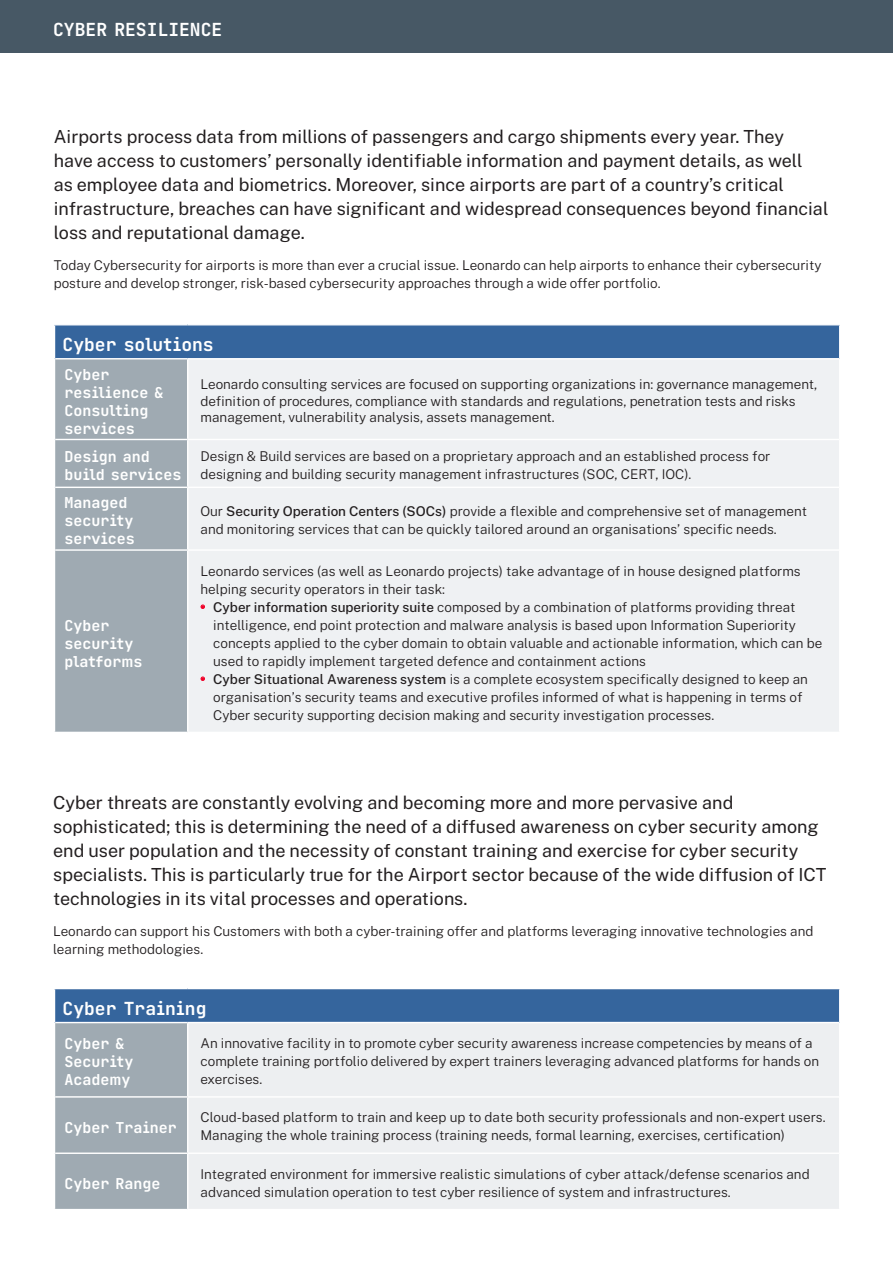
<style>
.page{position:relative;width:893px;height:1263px;background:#fff}
.page>*{position:absolute;margin:0;border:0;box-sizing:border-box;transform-origin:0 0}
.Testo_big_-_12_auto{font:18px/24px "Public Sans";color:#231f20}
.Titolo_1_-_12_auto{font:18px "Tekne LDO Variable";color:#fff}
.Title_2_-_14_18_whit{font:18px "Tekne LDO Variable";color:#fff}
.Titolo-1_Tabella_whi{font:15px/18px "Tekne LDO Variable";color:#fff}
.Testo_-_9_auto{font:300 13.5px/18px "Public Sans";color:#231f20}
.s1{font-weight:500}
.s2{font-weight:700;color:#ef0027}
</style>
<div class="page">
<div style="left:0;top:0;width:893px;height:53px;background:#475865"></div>
<div style="left:54px;top:325px;width:786px;height:34px;background:#35659d"></div>
<svg style="left:55px;top:359px;width:132px;height:373px;background:#a1abb3"></svg>
<div style="left:189px;top:360px;width:650px;height:372px;background:#eff1f3"></div>
<hr style="left:54px;top:325px;width:1px;height:34px;background:#fff">
<hr style="left:839px;top:325px;width:1px;height:34px;background:#fff">
<hr style="left:55px;top:549px;width:133px;height:2px;background:#fff">
<hr style="left:188px;top:549px;width:651px;height:2px;background:#fff">
<hr style="left:55px;top:358px;width:133px;height:1px;background:#fff">
<hr style="left:55px;top:439px;width:133px;height:1px;background:#fff">
<hr style="left:188px;top:358px;width:651px;height:1px;background:#fff">
<hr style="left:188px;top:439px;width:651px;height:1px;background:#fff">
<hr style="left:55px;top:487px;width:133px;height:1px;background:#fff">
<hr style="left:188px;top:487px;width:651px;height:1px;background:#fff">
<div style="left:54px;top:988px;width:786px;height:34px;background:#35659d"></div>
<div style="left:55px;top:1023px;width:132px;height:186px;background:#9faab2"></div>
<div style="left:189px;top:1023px;width:650px;height:186px;background:#edeff1"></div>
<hr style="left:54px;top:989px;width:1px;height:33px;background:#fff">
<hr style="left:839px;top:989px;width:1px;height:33px;background:#fff">
<hr style="left:54px;top:988px;width:134px;height:1px;background:#fff">
<hr style="left:188px;top:988px;width:652px;height:1px;background:#fff">
<hr style="left:55px;top:1096px;width:133px;height:1px;background:#fff">
<hr style="left:188px;top:1096px;width:651px;height:1px;background:#fff">
<hr style="left:55px;top:1152px;width:133px;height:2px;background:#fff">
<hr style="left:188px;top:1152px;width:651px;height:2px;background:#fff">
<p class="Titolo_1_-_12_auto" style="left:53px;top:16px;width:171px">CYBER RESILIENCE</p>
<p class="Testo_big_-_12_auto" style="left:54px;top:123px;width:776px">Airports process data from millions of passengers and cargo shipments every year. They<br>have access to customers’ personally identifiable information and payment details, as well<br>as employee data and biometrics. Moreover, since airports are part of a country’s critical infrastructure, breaches can have significant and widespread consequences beyond financial loss and reputational damage.</p>
<p class="Testo_-_9_auto" style="left:54px;top:255px;width:769px">Today Cybersecurity for airports is more than ever a crucial issue. Leonardo can help airports to enhance their cybersecurity posture and develop stronger, risk-based cybersecurity approaches through a wide offer portfolio.</p>
<p class="Titolo_1_-_12_auto" style="left:63px;top:331px;width:153px">Cyber solutions</p>
<p class="Titolo-1_Tabella_whi" style="left:64px;top:365px;width:47px">Cyber</p>
<p class="Titolo-1_Tabella_whi" style="left:64px;top:383px;width:101px">resilience &amp;<br>Consulting services</p>
<p class="Testo_-_9_auto" style="left:200px;top:375px;width:618px;line-height:16.2px">Leonardo consulting services are focused on supporting organizations in: governance management, definition of procedures, compliance with standards and regulations, penetration tests and risks management, vulnerability analysis, assets management.</p>
<p class="Titolo-1_Tabella_whi" style="left:64px;top:448px;width:119px">Design and build services</p>
<p class="Testo_-_9_auto" style="left:200px;top:446px;width:571px">Design &amp; Build services are based on a proprietary approach and an established process for designing and building security management infrastructures (SOC, CERT, IOC).</p>
<p class="Titolo-1_Tabella_whi" style="left:64px;top:494px;width:65px">Managed</p>
<p class="Titolo-1_Tabella_whi" style="left:64px;top:512px;width:71px">security</p>
<p class="Titolo-1_Tabella_whi" style="left:64px;top:530px;width:72px">services</p>
<p class="Testo_-_9_auto" style="left:200px;top:501px;width:608px">Our <span class="s1">Security Operation Centers (SOCs)</span> provide a flexible and comprehensive set of management and monitoring services that can be quickly tailored around an organisations’ specific needs.</p>
<p class="Titolo-1_Tabella_whi" style="left:64px;top:616px;width:47px">Cyber</p>
<p class="Titolo-1_Tabella_whi" style="left:64px;top:634px;width:71px">security</p>
<p class="Titolo-1_Tabella_whi" style="left:64px;top:652px;width:80px">platforms</p>
<p class="Testo_-_9_auto" style="left:200px;top:561px;width:602px">Leonardo services (as well as Leonardo projects) take advantage of in house designed platforms helping security operators in their task:</p>
<p class="Testo_-_9_auto" style="left:213px;top:597px;width:611px;text-indent:-13px"><span class="s2">•</span> <span class="s1">Cyber information superiority suite</span> composed by a combination of platforms providing threat intelligence, end point protection and malware analysis is based upon Information Superiority concepts applied to the cyber domain to obtain valuable and actionable information, which can be used to rapidly implement targeted defence and containment actions</p>
<p class="Testo_-_9_auto" style="left:213px;top:669px;width:596px;text-indent:-13px"><span class="s2">•</span> <span class="s1">Cyber Situational Awareness system</span> is a complete ecosystem specifically designed to keep an organisation’s security teams and executive profiles informed of what is happening in terms of<br>Cyber security supporting decision making and security investigation processes.</p>
<p class="Testo_big_-_12_auto" style="left:53px;top:789px;width:775px">Cyber threats are constantly evolving and becoming more and more pervasive and sophisticated; this is determining the need of a diffused awareness on cyber security among end user population and the necessity of constant training and exercise for cyber security specialists. This is particularly true for the Airport sector because of the wide diffusion of ICT technologies in its vital processes and operations.</p>
<p class="Testo_-_9_auto" style="left:53px;top:921px;width:762px">Leonardo can support his Customers with both a cyber-training offer and platforms leveraging innovative technologies and learning methodologies.</p>
<p class="Title_2_-_14_18_whit" style="left:63px;top:994px;width:145px">Cyber Training</p>
<p class="Titolo-1_Tabella_whi" style="left:64px;top:1035px;width:62px">Cyber &amp;</p>
<p class="Titolo-1_Tabella_whi" style="left:64px;top:1053px;width:71px">Security<br>Academy</p>
<p class="Testo_-_9_auto" style="left:200px;top:1033px;width:620px">An innovative facility in to promote cyber security awareness increase competencies by means of a complete training portfolio delivered by expert trainers leveraging advanced platforms for hands on exercises.</p>
<p class="Titolo-1_Tabella_whi" style="left:64px;top:1118px;width:114px">Cyber Trainer</p>
<p class="Testo_-_9_auto" style="left:200px;top:1108px;width:627px">Cloud-based platform to train and keep up to date both security professionals and non-expert users.<br>Managing the whole training process (training needs, formal learning, exercises, certification)</p>
<p class="Titolo-1_Tabella_whi" style="left:64px;top:1175px;width:97px">Cyber Range</p>
<p class="Testo_-_9_auto" style="left:200px;top:1164px;width:611px">Integrated environment for immersive realistic simulations of cyber attack/defense scenarios and advanced simulation operation to test cyber resilience of system and infrastructures.</p>
</div>
